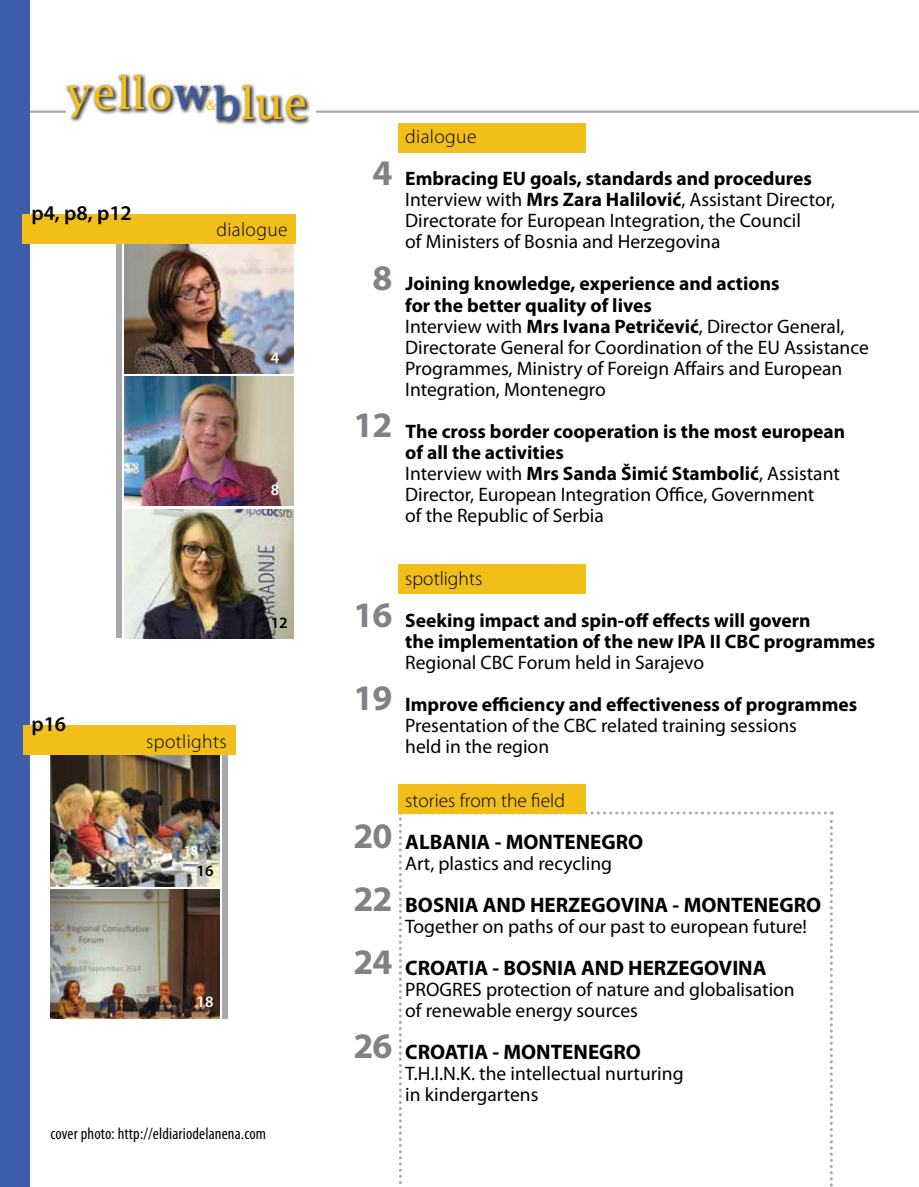
<style>
.page{position:relative;width:919px;height:1187px;background:#fff}
.page>*{position:absolute;margin:0;border:0;box-sizing:border-box;transform-origin:0 0}
.t1{font:43.35px "Lucida Fax";color:#f2be1a}
.t2{font:700 36px/62.8px "Myriad Pro";letter-spacing:-.025em;color:#808285;text-align:justify}
.t3{font:700 21px "Myriad Pro";color:#000}
.t4{font:600 21px "Myriad Pro";color:#000}
.t5{font:19.5px/21px "Myriad Pro";color:#000}
.t6{font:700 19.5px/21px "Myriad Pro";color:#000}
.t7{font:300 19.5px "Myriad Pro";color:#000}
.t8{font:300 19.5px "Myriad Pro";letter-spacing:.02em;color:#000}
.t9{font:condensed 16.5px "Myriad Pro";letter-spacing:.01em;color:#000}
.t10{font:600 15.9px "Myriad Pro";color:#fff}
.t11{font:600 15.9px "Myriad Pro";color:#000}
.t12{font:13.8px "Lucida Fax";color:#f2be1a}
.t13{font:600 13.2px "Myriad Pro";color:#fff}
.s1{color:#3c5daa}
.s2{font-weight:700}
</style>
<div class="page">
<img style="left:50px;top:755px;width:169px;height:131px">
<img style="left:50px;top:889px;width:169px;height:129px">
<img style="left:125px;top:509px;width:168px;height:129px">
<img style="left:125px;top:376px;width:168px;height:130px">
<img style="left:125px;top:244px;width:168px;height:129px">
<hr style="left:316px;top:110px;width:602px;height:3px;background:#a7a9ac">
<svg style="left:399px;top:811px;width:433px;height:376px"></svg>
<div style="left:64px;top:72px;width:150px;height:51px;background:#000;opacity:.75"></div>
<div style="left:211px;top:83px;width:100px;height:42px;background:#000;opacity:.75"></div>
<hr style="left:0;top:110px;width:66px;height:3px;background:#a7a9ac">
<div style="left:0;top:0;width:30px;height:1186px;background:#3c5daa"></div>
<div style="left:399px;top:123px;width:187px;height:30px;background:#f2be1a"></div>
<div style="left:399px;top:564px;width:187px;height:30px;background:#f2be1a"></div>
<div style="left:399px;top:784px;width:187px;height:29px;background:#f2be1a"></div>
<div style="left:23px;top:214px;width:273px;height:30px;background:#f2be1a"></div>
<div style="left:116px;top:244px;width:6px;height:394px;background:#a7a9ac"></div>
<div style="left:23px;top:725px;width:212px;height:30px;background:#f2be1a"></div>
<div style="left:222px;top:755px;width:6px;height:263px;background:#a7a9ac"></div>
<h1 class="t1" style="left:66px;top:68px;width:145px">yello<span class="s1">w</span></h1>
<h1 class="t1" style="left:213px;top:78px;width:97px"><span class="s1">b</span>lue</h1>
<p class="t12" style="left:206px;top:97px;width:11px">&amp;</p>
<p class="t4" style="left:31px;top:199px;width:102px">p4, p8, p12</p>
<p class="t8" style="left:216px;top:219px;width:73px">dialogue</p>
<p class="t10" style="left:271px;top:347px;width:10px">4</p>
<p class="t10" style="left:271px;top:479px;width:10px">8</p>
<p class="t4" style="left:31px;top:710px;width:36px">p16</p>
<p class="t8" style="left:146px;top:730px;width:82px">spotlights</p>
<p class="t13" style="left:184px;top:842px;width:16px">18</p>
<p class="t11" style="left:196px;top:860px;width:18px">16</p>
<p class="t11" style="left:271px;top:612px;width:18px">12</p>
<p class="t10" style="left:196px;top:991px;width:18px">18</p>
<p class="t9" style="left:50px;top:1123px;width:217px">cover photo: http://eldiariodelanena.com</p>
<h2 class="t2" style="left:372px;top:141px;width:21px">4</h2>
<h2 class="t2" style="left:372px;top:245px;width:21px">8</h2>
<h2 class="t2" style="left:353px;top:393px;width:41px">12</h2>
<p class="t8" style="left:405px;top:126px;width:73px">dialogue</p>
<p class="t5" style="left:405px;top:168px;width:431px"><span class="s2">Embracing EU goals, standards and procedures </span>Interview with <span class="s2">Mrs Zara Halilović</span>, Assistant Director, Directorate for European Integration, the Council<br>of Ministers of Bosnia and Herzegovina</p>
<p class="t5" style="left:405px;top:273px;width:465px"><span class="s2">joining knowledge, experience and actions<br>for the better quality of lives<br></span>Interview with <span class="s2">Mrs Ivana Petričević</span>, Director General, Directorate General for Coordination of the EU Assistance Programmes, Ministry of Foreign Affairs and European Integration, Montenegro</p>
<p class="t5" style="left:405px;top:420px;width:441px"><span class="s2">the cross border cooperation is the most european of all the activities<br></span>Interview with <span class="s2">Mrs Sanda Šimić Stambolić</span>, Assistant Director, European Integration Office, Government<br>of the Republic of Serbia</p>
<h2 class="t2" style="left:353px;top:582px;width:41px">16</h2>
<h2 class="t2" style="left:353px;top:665px;width:41px">19</h2>
<h2 class="t2" style="left:353px;top:803px;width:41px">20<br>22<br>24</h2>
<h2 class="t2" style="left:353px;top:1013px;width:41px">26</h2>
<p class="t7" style="left:405px;top:567px;width:79px">spotlights</p>
<p class="t6" style="left:405px;top:609px;width:471px">Seeking impact and spin-off effects will govern<br>the implementation of the new IPA II CBC programmes</p>
<p class="t5" style="left:405px;top:651px;width:300px">Regional CBC Forum held in Sarajevo</p>
<p class="t6" style="left:405px;top:693px;width:453px">Improve efficiency and effectiveness of programmes</p>
<p class="t5" style="left:405px;top:714px;width:393px">Presentation of the CBC related training sessions held in the region</p>
<p class="t7" style="left:405px;top:789px;width:161px">stories from the field</p>
<p class="t3" style="left:405px;top:828px;width:239px">ALBANIA - MONTENEGRO</p>
<p class="t5" style="left:405px;top:852px;width:208px">Art, plastics and recycling</p>
<p class="t3" style="left:405px;top:891px;width:417px">BOSNIA AND HERZEGOVINA - MONTENEGRO</p>
<p class="t5" style="left:405px;top:915px;width:403px">Together on paths of our past to european future!</p>
<p class="t3" style="left:405px;top:954px;width:363px">CROATIA - BOSNIA AND HERZEGOVINA</p>
<p class="t5" style="left:405px;top:978px;width:391px">PROGRES protection of nature and globalisation of renewable energy sources</p>
<p class="t3" style="left:405px;top:1038px;width:237px">CROATIA - MONTENEGRO</p>
<p class="t5" style="left:405px;top:1062px;width:280px">T.H.I.N.K. the intellectual nurturing in kindergartens</p>
</div>
